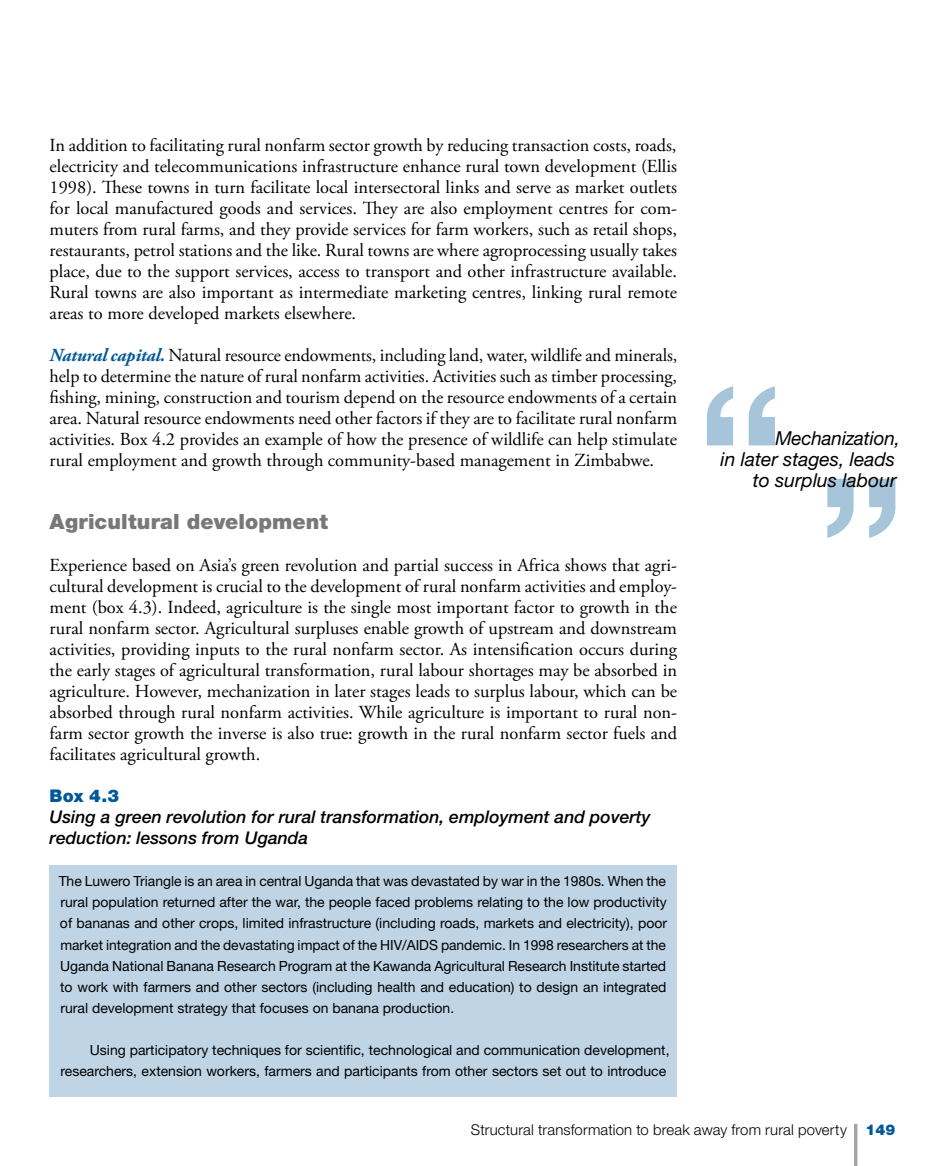
<style>
.page{position:relative;width:945px;height:1166px;background:#fff}
.page>*{position:absolute;margin:0;border:0;box-sizing:border-box;transform-origin:0 0}
.t1{font:900 21px "Helvetica Neue";letter-spacing:.005em;color:#797777}
.t2{font:italic 19.25px/21px "Helvetica Neue";color:#010000;text-align:right}
.t3{font:18.38px/21px "Adobe Garamond Pro";color:#010000;text-align:justify}
.t4{font:italic 500 17.5px/21px "Helvetica Neue";color:#010000}
.t5{font:300 14.88px "Helvetica Neue";letter-spacing:.01em;color:#010000}
.t6{font:900 14.88px "Helvetica Neue";color:#005898}
.t7{font:14px/21px "Helvetica Neue";color:#010000;text-align:justify}
.s1{font-weight:700;font-style:italic;color:#005898}
.s2{font-weight:900;font-style:normal;color:#005898}
</style>
<div class="page">
<hr style="left:854px;top:1124px;width:3px;height:42px;background:#a6a5a4">
<svg style="left:827px;top:479px;width:68px;height:59px"></svg>
<svg style="left:707px;top:386px;width:68px;height:59px"></svg>
<div style="left:50px;top:865px;width:627px;height:231px;background:#bfd5e5"></div>
<p class="t3" style="left:50px;top:136px;width:629px">In addition to facilitating rural nonfarm sector growth by reducing transaction costs, roads, electricity and telecommunications infrastructure enhance rural town development (Ellis 1998). These towns in turn facilitate local intersectoral links and serve as market outlets for local manufactured goods and services. They are also employment centres for com&shy;muters from rural farms, and they provide services for farm workers, such as retail shops, restaurants, petrol stations and the like. Rural towns are where agroprocessing usually takes place, due to the support services, access to transport and other infrastructure available.<br>Rural towns are also important as intermediate marketing centres, linking rural remote areas to more developed markets elsewhere.</p>
<p class="t3" style="left:50px;top:346px;width:629px"><span class="s1">Natural capital.</span> Natural resource endowments, including land, water, wildlife and minerals, help to determine the nature of rural nonfarm activities. Activities such as timber processing, fishing, mining, construction and tourism depend on the resource endowments of a certain area. Natural resource endowments need other factors if they are to facilitate rural nonfarm activities. Box 4.2 provides an example of how the presence of wildlife can help stimulate rural employment and growth through community-based management in Zimbabwe.</p>
<p class="t1" style="left:50px;top:509px;width:280px">Agricultural development</p>
<p class="t3" style="left:50px;top:556px;width:629px">Experience based on Asia’s green revolution and partial success in Africa shows that agri&shy;cultural development is crucial to the development of rural nonfarm activities and employ&shy;ment (box 4.3). Indeed, agriculture is the single most important factor to growth in the rural nonfarm sector. Agricultural surpluses enable growth of upstream and downstream activities, providing inputs to the rural nonfarm sector. As intensification occurs during the early stages of agricultural transformation, rural labour shortages may be absorbed in agriculture. However, mechanization in later stages leads to surplus labour, which can be absorbed through rural nonfarm activities. While agriculture is important to rural non&shy;farm sector growth the inverse is also true: growth in the rural nonfarm sector fuels and facilitates agricultural growth.</p>
<p class="t4" style="left:50px;top:785px;width:602px"><span class="s2">Box 4.3<br></span>Using a green revolution for rural transformation, employment and poverty reduction: lessons from Uganda</p>
<p class="t7" style="left:59px;top:871px;width:610px">The Luwero Triangle is an area in central Uganda that was devastated by war in the 1980s. When the rural population returned after the war, the people faced problems relating to the low productivity of bananas and other crops, limited infrastructure (including roads, markets and electricity), poor market integration and the devastating impact of the HIV/AIDS pandemic. In 1998 researchers at the Uganda National Banana Research Program at the Kawanda Agricultural Research Institute started to work with farmers and other sectors (including health and education) to design an integrated rural development strategy that focuses on banana production.</p>
<p class="t7" style="left:60px;top:1039px;width:611px;text-align:right">Using participatory techniques for scientific, technological and communication development, researchers, extension workers, farmers and participants from other sectors set out to introduce</p>
<p class="t2" style="left:720px;top:428px;width:181px">Mechanization,<br>in later stages, leads to surplus labour</p>
<p class="t5" style="left:471px;top:1120px;width:378px">Structural transformation to break away from rural poverty</p>
<p class="t6" style="left:866px;top:1121px;width:31px">149</p>
</div>
